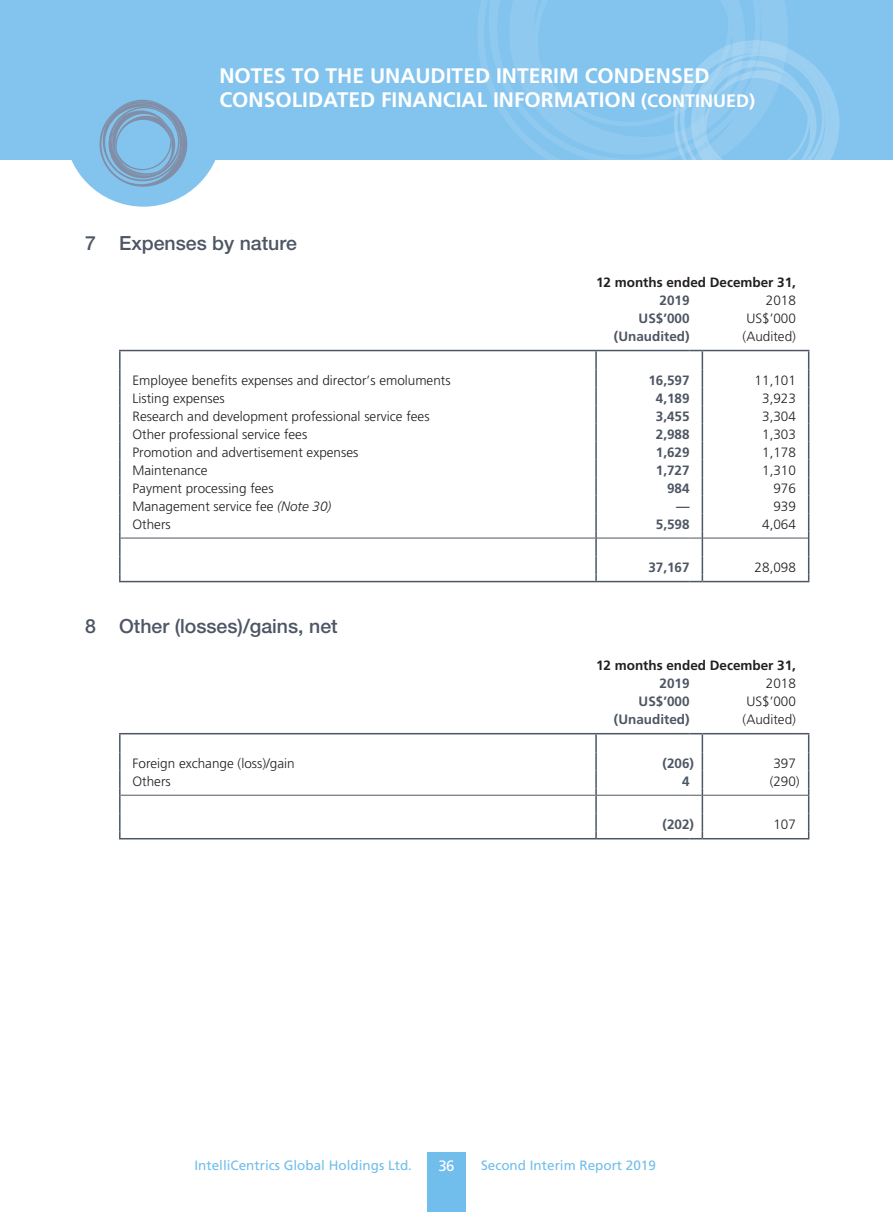
<style>
.page{position:relative;width:893px;height:1212px;background:#fff}
.page>*{position:absolute;margin:0;border:0;box-sizing:border-box;transform-origin:0 0}
.t1{font:700 21px/24px "Frutiger LT Std";color:#fff}
.t2{font:500 19.5px "Helvetica Neue LT Std";color:#4d5664}
.t3{font:15px "Frutiger LT Std";color:#fff}
.t4{font:300 13.5px "Frutiger LT Std";color:#231f20}
.t5{font:700 13.5px "Frutiger LT Std";color:#4d5664}
.t6{font:13.5px "Frutiger LT Std";color:#71beec}
.t7{font:700 13.5px "Frutiger LT Std";color:#231f20}
.s1{font-size:18px}
.s2{font-style:italic}
</style>
<div class="page">
<div style="left:0;top:0;width:893px;height:159px;background:#83c4ee"></div>
<svg style="left:477px;top:0;width:11px;height:160px"></svg>
<svg style="left:488px;top:0;width:9px;height:160px"></svg>
<svg style="left:497px;top:0;width:342px;height:160px"></svg>
<div style="left:65px;top:49px;width:157px;height:158px;background:#83c4ee;border-radius:50%"></div>
<svg style="left:100px;top:100px;width:87px;height:87px"></svg>
<div style="left:427px;top:1152px;width:39px;height:60px;background:#71beec"></div>
<hr style="left:119px;top:350px;width:477px;height:1px;background:#4d5664">
<hr style="left:596px;top:350px;width:94px;height:1px;background:#4d5664">
<hr style="left:702px;top:350px;width:94px;height:1px;background:#4d5664">
<hr style="left:121px;top:538px;width:474px;height:1px;background:#4d5664">
<hr style="left:597px;top:538px;width:93px;height:1px;background:#4d5664">
<hr style="left:703px;top:538px;width:93px;height:1px;background:#4d5664">
<hr style="left:119px;top:581px;width:477px;height:1px;background:#4d5664">
<hr style="left:596px;top:581px;width:94px;height:1px;background:#4d5664">
<hr style="left:702px;top:581px;width:94px;height:1px;background:#4d5664">
<svg style="left:119px;top:351px;width:2px;height:230px"></svg>
<svg style="left:796px;top:350px;width:13px;height:232px"></svg>
<svg style="left:595px;top:351px;width:2px;height:230px"></svg>
<svg style="left:690px;top:350px;width:13px;height:232px"></svg>
<hr style="left:119px;top:733px;width:477px;height:1px;background:#4d5664">
<hr style="left:596px;top:733px;width:94px;height:1px;background:#4d5664">
<hr style="left:121px;top:795px;width:474px;height:1px;background:#4d5664">
<hr style="left:702px;top:733px;width:94px;height:1px;background:#4d5664">
<hr style="left:597px;top:795px;width:93px;height:1px;background:#4d5664">
<hr style="left:703px;top:795px;width:93px;height:1px;background:#4d5664">
<hr style="left:119px;top:838px;width:477px;height:1px;background:#4d5664">
<hr style="left:596px;top:838px;width:94px;height:1px;background:#4d5664">
<hr style="left:702px;top:838px;width:94px;height:1px;background:#4d5664">
<svg style="left:119px;top:734px;width:2px;height:104px"></svg>
<svg style="left:796px;top:733px;width:13px;height:106px"></svg>
<svg style="left:595px;top:734px;width:2px;height:104px"></svg>
<svg style="left:690px;top:733px;width:13px;height:106px"></svg>
<h1 class="t1" style="left:219px;top:64px;width:537px">NOTES TO THE UNAUDITED INTERIM CONDENSED<br>CONSOLIDATED FINANCIAL INFORMATION <span class="s1">(CONTINUED)</span></h1>
<h2 class="t2" style="left:85px;top:231px;width:214px">7 Expenses by nature</h2>
<p class="t7" style="left:596px;top:274px;width:201px">12 months ended December 31,</p>
<p class="t5" style="left:660px;top:292px;width:32px">2019</p>
<p class="t4" style="left:766px;top:293px;width:32px">2018</p>
<p class="t5" style="left:639px;top:310px;width:53px">US$’000</p>
<p class="t4" style="left:746px;top:311px;width:51px">US$’000</p>
<p class="t5" style="left:614px;top:328px;width:77px">(Unaudited)</p>
<p class="t4" style="left:743px;top:329px;width:55px">(Audited)</p>
<p class="t4" style="left:133px;top:373px;width:320px">Employee benefits expenses and director’s emoluments</p>
<p class="t5" style="left:648px;top:372px;width:43px">16,597</p>
<p class="t4" style="left:755px;top:373px;width:43px">11,101</p>
<p class="t4" style="left:133px;top:391px;width:94px">Listing expenses</p>
<p class="t5" style="left:656px;top:390px;width:35px">4,189</p>
<p class="t4" style="left:762px;top:391px;width:35px">3,923</p>
<p class="t4" style="left:133px;top:409px;width:299px">Research and development professional service fees</p>
<p class="t5" style="left:656px;top:408px;width:35px">3,455</p>
<p class="t4" style="left:762px;top:409px;width:35px">3,304</p>
<p class="t4" style="left:133px;top:427px;width:176px">Other professional service fees</p>
<p class="t5" style="left:656px;top:426px;width:35px">2,988</p>
<p class="t4" style="left:762px;top:427px;width:35px">1,303</p>
<p class="t4" style="left:133px;top:445px;width:227px">Promotion and advertisement expenses</p>
<p class="t5" style="left:656px;top:444px;width:35px">1,629</p>
<p class="t4" style="left:762px;top:445px;width:35px">1,178</p>
<p class="t4" style="left:133px;top:463px;width:77px">Maintenance</p>
<p class="t5" style="left:656px;top:462px;width:35px">1,727</p>
<p class="t4" style="left:762px;top:463px;width:35px">1,310</p>
<p class="t4" style="left:133px;top:481px;width:143px">Payment processing fees</p>
<p class="t5" style="left:667px;top:480px;width:24px">984</p>
<p class="t4" style="left:773px;top:481px;width:24px">976</p>
<p class="t4" style="left:133px;top:499px;width:200px">Management service fee <span class="s2">(Note 30)</span></p>
<p class="t5" style="left:676px;top:498px;width:15px">—</p>
<p class="t4" style="left:773px;top:499px;width:24px">939</p>
<p class="t4" style="left:133px;top:517px;width:40px">Others</p>
<p class="t5" style="left:656px;top:516px;width:35px">5,598</p>
<p class="t4" style="left:762px;top:517px;width:35px">4,064</p>
<p class="t5" style="left:648px;top:559px;width:43px">37,167</p>
<p class="t4" style="left:755px;top:560px;width:43px">28,098</p>
<h2 class="t2" style="left:85px;top:615px;width:254px">8 Other (losses)/gains, net</h2>
<p class="t7" style="left:596px;top:658px;width:201px">12 months ended December 31,</p>
<p class="t5" style="left:660px;top:676px;width:32px">2019</p>
<p class="t4" style="left:766px;top:676px;width:32px">2018</p>
<p class="t5" style="left:639px;top:694px;width:53px">US$’000</p>
<p class="t4" style="left:746px;top:694px;width:51px">US$’000</p>
<p class="t5" style="left:614px;top:712px;width:77px">(Unaudited)</p>
<p class="t4" style="left:743px;top:712px;width:55px">(Audited)</p>
<p class="t4" style="left:133px;top:756px;width:164px">Foreign exchange (loss)/gain</p>
<p class="t5" style="left:663px;top:755px;width:33px">(206)</p>
<p class="t4" style="left:773px;top:756px;width:24px">397</p>
<p class="t4" style="left:133px;top:774px;width:40px">Others</p>
<p class="t5" style="left:682px;top:773px;width:9px">4</p>
<p class="t4" style="left:770px;top:774px;width:32px">(290)</p>
<p class="t5" style="left:663px;top:817px;width:33px">(202)</p>
<p class="t4" style="left:773px;top:817px;width:24px">107</p>
<p class="t6" style="left:194px;top:1157px;width:219px">IntelliCentrics Global Holdings Ltd.</p>
<p class="t3" style="left:438px;top:1157px;width:18px">36</p>
<p class="t6" style="left:481px;top:1157px;width:176px">Second Interim Report 2019</p>
</div>
